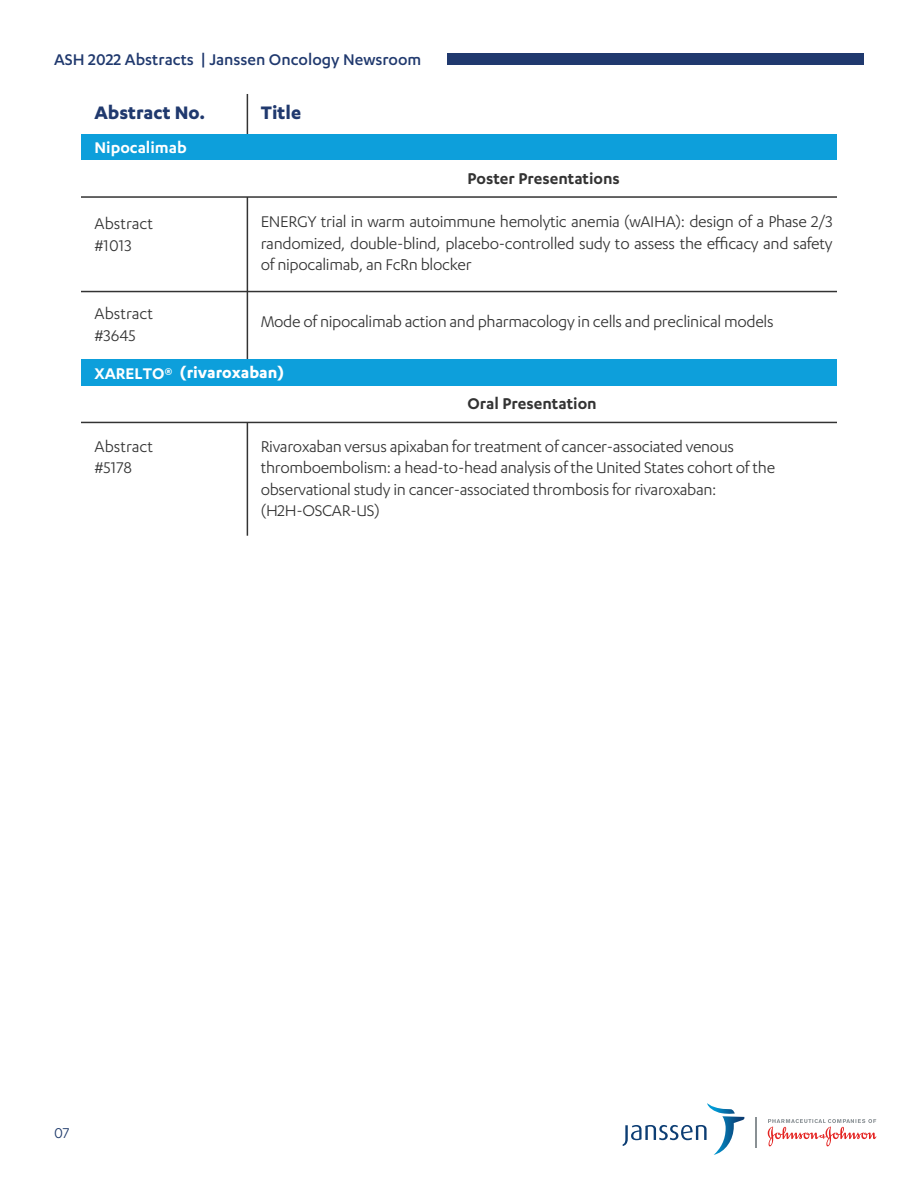
<style>
.page{position:relative;width:918px;height:1188px;background:#fff}
.page>*{position:absolute;margin:0;border:0;box-sizing:border-box;transform-origin:0 0}
.t1{font:700 21px "Karbon";color:#20396e}
.t2{font:18px/21.6px "Karbon";letter-spacing:-.02em;color:#333;text-align:justify}
.t3{font:500 18px "Karbon";color:#20396e}
.t4{font:18px/21.6px "Karbon";color:#333}
.t5{font:600 18px "Karbon";color:#333}
.t6{font:700 18px "Karbon";color:#fff}
.t7{font:600 18px "Karbon";color:#fff}
.t8{font:16.5px "Karbon";color:#1e3a6b}
.s1{font-weight:600}
</style>
<div class="page">
<hr style="left:247px;top:94px;width:1px;height:442px;background:#333">
<div style="left:81px;top:359px;width:756px;height:27px;background:#0d9fdb"></div>
<hr style="left:81px;top:291px;width:756px;height:1px;background:#333">
<div style="left:447px;top:54px;width:417px;height:11px;background:#20396e"></div>
<svg style="left:768px;top:1119px;width:108px;height:27px"></svg>
<hr style="left:756px;top:1117px;width:1px;height:31px;background:#899094">
<svg style="left:623px;top:1103px;width:121px;height:52px"></svg>
<div style="left:81px;top:134px;width:756px;height:27px;background:#0d9fdb"></div>
<div style="left:81px;top:161px;width:756px;height:36px;background:#fff"></div>
<hr style="left:81px;top:196px;width:756px;height:2px;background:#333">
<div style="left:81px;top:386px;width:756px;height:36px;background:#fff"></div>
<hr style="left:81px;top:422px;width:756px;height:1px;background:#333">
<p class="t3" style="left:54px;top:49px;width:369px">ASH 2022 Abstracts | Janssen Oncology Newsroom</p>
<p class="t1" style="left:94px;top:101px;width:112px">Abstract No.</p>
<p class="t1" style="left:261px;top:101px;width:42px">Title</p>
<p class="t7" style="left:94px;top:138px;width:94px">Nipocalimab</p>
<p class="t5" style="left:468px;top:168px;width:154px">Poster Presentations</p>
<p class="t4" style="left:95px;top:213px;width:60px">Abstract #1013</p>
<p class="t2" style="left:261px;top:210px;width:573px">ENERGY trial in warm autoimmune hemolytic anemia (wAIHA): design of a Phase 2/3 randomized, double-blind, placebo-controlled sudy to assess the efficacy and safety of nipocalimab, an FcRn blocker</p>
<p class="t4" style="left:95px;top:302px;width:60px">Abstract #3645</p>
<p class="t2" style="left:261px;top:311px;width:514px">Mode of nipocalimab action and pharmacology in cells and preclinical models</p>
<p class="t6" style="left:94px;top:363px;width:192px"><span class="s1">XARELTO®</span> (rivaroxaban)</p>
<p class="t5" style="left:468px;top:394px;width:131px">Oral Presentation</p>
<p class="t4" style="left:95px;top:435px;width:60px">Abstract #5178</p>
<p class="t2" style="left:261px;top:435px;width:516px;text-align:left">Rivaroxaban versus apixaban for treatment of cancer-associated venous thromboembolism: a head-to-head analysis of the United States cohort of the observational study in cancer-associated thrombosis for rivaroxaban: (H2H-OSCAR-US)</p>
<p class="t8" style="left:54px;top:1124px;width:17px">07</p>
</div>
